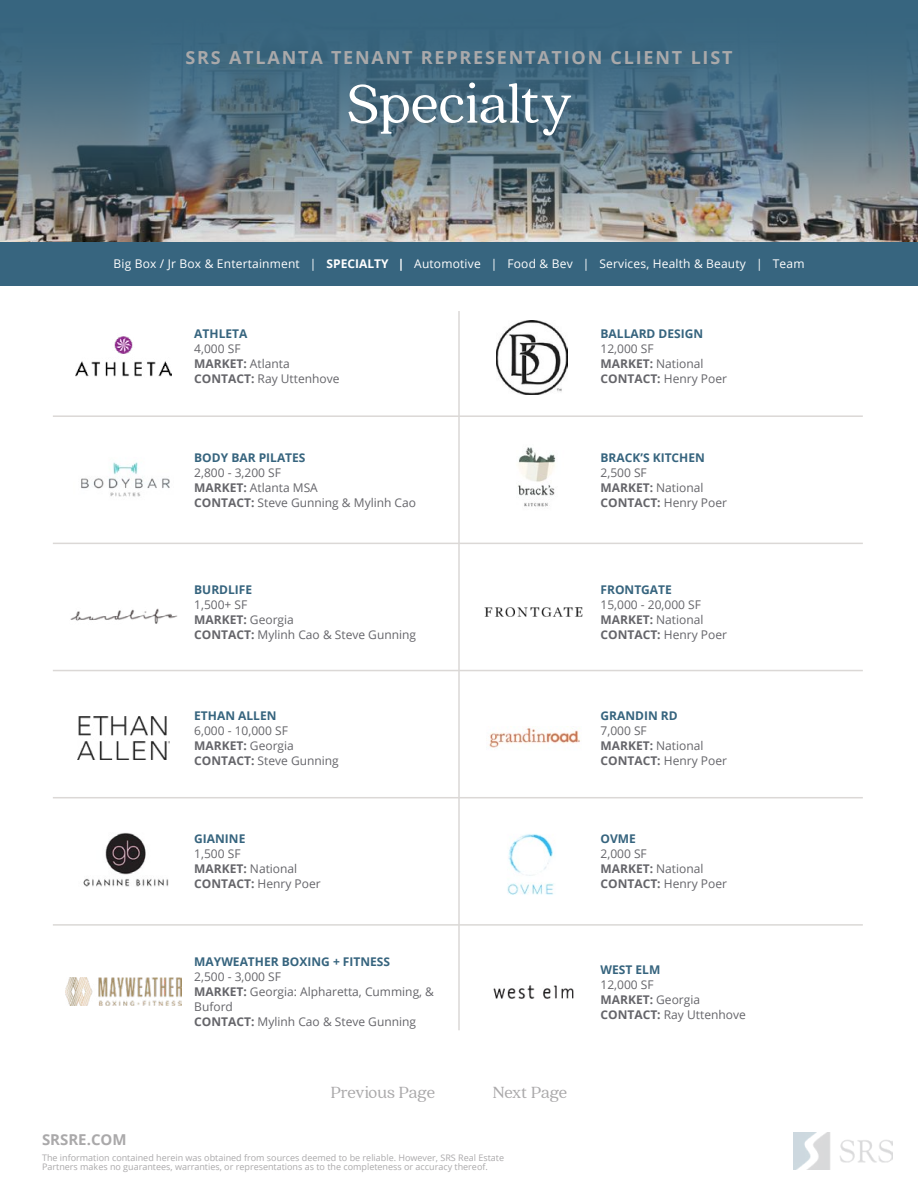
<style>
.page{position:relative;width:918px;height:1188px;background:#fff}
.page>*{position:absolute;margin:0;border:0;box-sizing:border-box;transform-origin:0 0}
.t1{font:60px "Quincy CF";color:#fff}
.t2{font:700 18px "Open Sans";letter-spacing:.1em;color:#aaa9aa}
.t3{font:18px "Quincy CF";color:#aaa9aa}
.t4{font:700 15px "Open Sans";color:#aaa9aa}
.t5{font:12px/15px "Open Sans";color:#65656a}
.t6{font:700 12px "Open Sans";color:#36647e}
.t7{font:12px "Open Sans";letter-spacing:.015em;color:#fff}
.t8{font:9px/9px "Open Sans";color:#aaa9aa}
.s1{font-weight:700}
</style>
<div class="page">
<div style="left:0;top:242px;width:918px;height:43px;background:#37657f"></div>
<img style="left:0;top:0;width:918px;height:242px">
<hr style="left:458px;top:311px;width:2px;height:719px;background:#dbd8d6">
<hr style="left:53px;top:415px;width:810px;height:2px;background:#dbd8d6">
<hr style="left:53px;top:543px;width:810px;height:1px;background:#dbd8d6">
<hr style="left:53px;top:670px;width:810px;height:1px;background:#dbd8d6">
<hr style="left:53px;top:797px;width:810px;height:1px;background:#dbd8d6">
<hr style="left:53px;top:924px;width:810px;height:2px;background:#dbd8d6">
<img style="left:76px;top:336px;width:96px;height:41px">
<img style="left:83px;top:832px;width:86px;height:55px">
<img style="left:485px;top:607px;width:98px;height:10px">
<img style="left:518px;top:447px;width:38px;height:60px">
<img style="left:488px;top:726px;width:92px;height:22px">
<img style="left:496px;top:321px;width:72px;height:73px">
<img style="left:78px;top:717px;width:91px;height:43px">
<img style="left:70px;top:608px;width:107px;height:16px">
<img style="left:81px;top:462px;width:89px;height:35px">
<img style="left:66px;top:978px;width:116px;height:27px">
<img style="left:507px;top:834px;width:47px;height:61px">
<img style="left:493px;top:985px;width:81px;height:13px">
<img style="left:793px;top:1133px;width:100px;height:37px">
<h2 class="t2" style="left:185px;top:45px;width:549px">SRS ATLANTA TENANT REPRESENTATION CLIENT LIST</h2>
<h1 class="t1" style="left:346px;top:69px;width:227px">Specialty</h1>
<p class="t7" style="left:114px;top:256px;width:692px">Big Box / Jr Box &amp; Entertainment | <span class="s1">SPECIALTY |</span> Automotive | Food &amp; Bev | Services, Health &amp; Beauty | Team</p>
<p class="t6" style="left:194px;top:325px;width:55px">ATHLETA</p>
<p class="t5" style="left:194px;top:341px;width:147px">4,000 SF<br><span class="s1">MARKET:</span> Atlanta<br><span class="s1">CONTACT:</span> Ray Uttenhove</p>
<p class="t6" style="left:194px;top:449px;width:113px">BODY BAR PILATES</p>
<p class="t5" style="left:194px;top:465px;width:223px">2,800 - 3,200 SF<br><span class="s1">MARKET:</span> Atlanta MSA<br><span class="s1">CONTACT:</span> Steve Gunning &amp; Mylinh Cao</p>
<p class="t6" style="left:194px;top:581px;width:59px">BURDLIFE</p>
<p class="t5" style="left:194px;top:597px;width:223px">1,500+ SF<br><span class="s1">MARKET:</span> Georgia<br><span class="s1">CONTACT:</span> Mylinh Cao &amp; Steve Gunning</p>
<p class="t6" style="left:194px;top:708px;width:84px">ETHAN ALLEN</p>
<p class="t5" style="left:194px;top:723px;width:146px">6,000 - 10,000 SF<br><span class="s1">MARKET:</span> Georgia<br><span class="s1">CONTACT:</span> Steve Gunning</p>
<p class="t6" style="left:194px;top:830px;width:53px">GIANINE</p>
<p class="t5" style="left:194px;top:846px;width:128px">1,500 SF<br><span class="s1">MARKET:</span> National<br><span class="s1">CONTACT:</span> Henry Poer</p>
<p class="t6" style="left:194px;top:953px;width:197px">MAYWEATHER BOXING + FITNESS</p>
<p class="t5" style="left:194px;top:969px;width:241px">2,500 - 3,000 SF<br><span class="s1">MARKET:</span> Georgia: Alpharetta, Cumming, &amp;<br>Buford<br><span class="s1">CONTACT:</span> Mylinh Cao &amp; Steve Gunning</p>
<h2 class="t3" style="left:331px;top:1082px;width:106px">Previous Page</h2>
<h2 class="t3" style="left:493px;top:1082px;width:76px">Next Page</h2>
<p class="t4" style="left:42px;top:1129px;width:86px">SRSRE.COM</p>
<p class="t8" style="left:42px;top:1153px;width:464px">The information contained herein was obtained from sources deemed to be reliable. However, SRS Real Estate<br>Partners makes no guarantees, warranties, or representations as to the completeness or accuracy thereof.</p>
<p class="t6" style="left:601px;top:325px;width:104px">BALLARD DESIGN</p>
<p class="t5" style="left:601px;top:341px;width:128px">12,000 SF<br><span class="s1">MARKET:</span> National<br><span class="s1">CONTACT:</span> Henry Poer</p>
<p class="t6" style="left:601px;top:449px;width:106px">BRACK’S KITCHEN</p>
<p class="t5" style="left:601px;top:465px;width:128px">2,500 SF<br><span class="s1">MARKET:</span> National<br><span class="s1">CONTACT:</span> Henry Poer</p>
<p class="t6" style="left:601px;top:581px;width:73px">FRONTGATE</p>
<p class="t5" style="left:601px;top:597px;width:128px">15,000 - 20,000 SF<br><span class="s1">MARKET:</span> National<br><span class="s1">CONTACT:</span> Henry Poer</p>
<p class="t6" style="left:601px;top:708px;width:79px">GRANDIN RD</p>
<p class="t5" style="left:601px;top:723px;width:128px">7,000 SF<br><span class="s1">MARKET:</span> National<br><span class="s1">CONTACT:</span> Henry Poer</p>
<p class="t6" style="left:601px;top:830px;width:37px">OVME</p>
<p class="t5" style="left:601px;top:846px;width:128px">2,000 SF<br><span class="s1">MARKET:</span> National<br><span class="s1">CONTACT:</span> Henry Poer</p>
<p class="t6" style="left:601px;top:961px;width:61px">WEST ELM</p>
<p class="t5" style="left:601px;top:977px;width:147px">12,000 SF<br><span class="s1">MARKET:</span> Georgia<br><span class="s1">CONTACT:</span> Ray Uttenhove</p>
</div>
